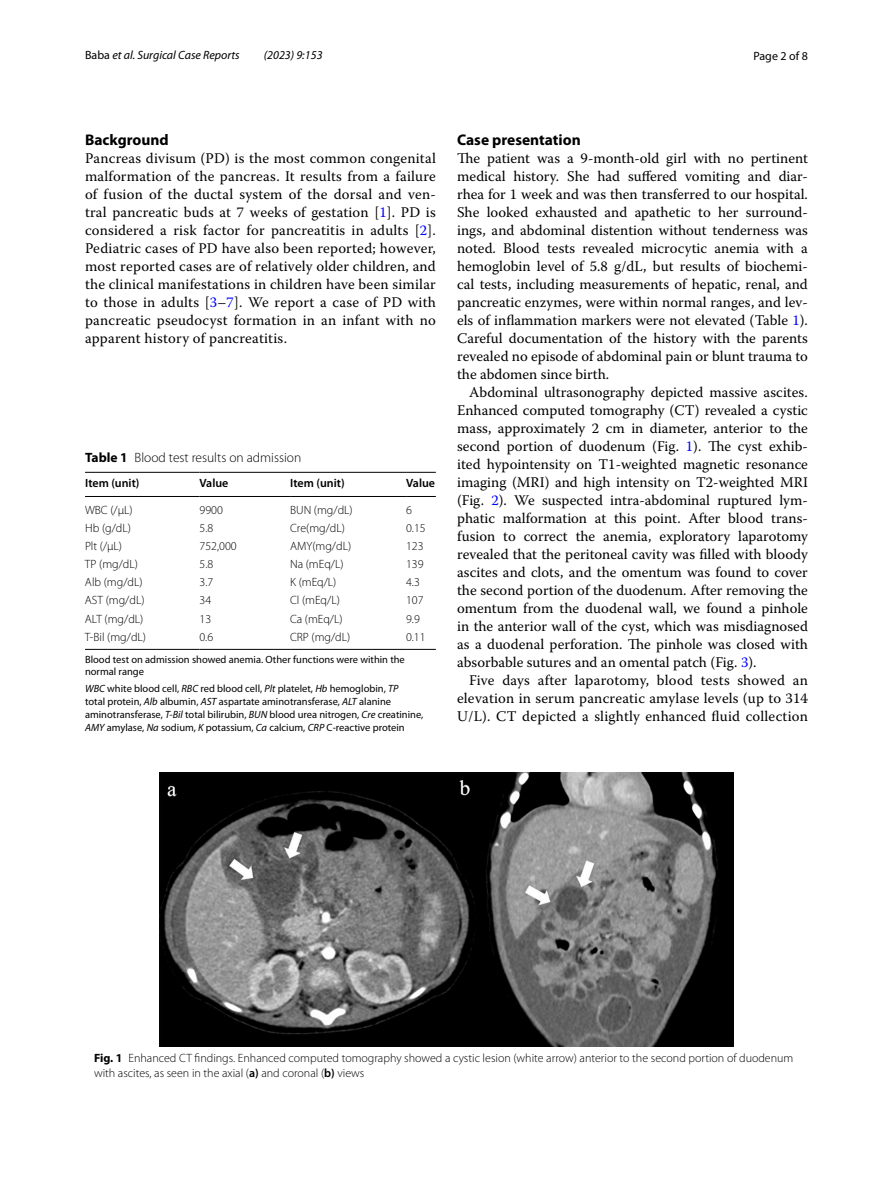
<style>
.page{position:relative;width:893px;height:1187px;background:#fff}
.page>*{position:absolute;margin:0;border:0;box-sizing:border-box;transform-origin:0 0}
.t1{font:700 15.45px "Myriad Pro";color:#000}
.t2{font:14.7px/18px "Warnock Pro";letter-spacing:.005em;color:#000;text-align:justify}
.t3{font:300 13.5px "Myriad Pro";color:#000}
.t4{font:300 12px/15px "Myriad Pro";color:#000}
.t5{font:italic 12px "Myriad Pro";color:#000}
.t6{font:600 12px "Myriad Pro";color:#000}
.t7{font:12px "Myriad Pro";color:#000}
.t8{font:10.5px/12.8px "Myriad Pro";color:#000}
.s1{font-style:normal}
.s2{color:#00f}
.s3{font-weight:700}
.s4{font-style:italic}
.s5{font-weight:600}
</style>
<div class="page">
<hr style="left:85px;top:472px;width:115px;height:1px;background:#000">
<hr style="left:85px;top:496px;width:115px;height:1px;background:#000">
<hr style="left:200px;top:472px;width:90px;height:1px;background:#000">
<hr style="left:200px;top:496px;width:90px;height:1px;background:#000">
<hr style="left:290px;top:472px;width:116px;height:1px;background:#000">
<hr style="left:290px;top:496px;width:116px;height:1px;background:#000">
<hr style="left:406px;top:472px;width:30px;height:1px;background:#000">
<hr style="left:406px;top:496px;width:30px;height:1px;background:#000">
<hr style="left:85px;top:649px;width:115px;height:1px;background:#000">
<hr style="left:200px;top:649px;width:90px;height:1px;background:#000">
<hr style="left:290px;top:649px;width:116px;height:1px;background:#000">
<hr style="left:406px;top:649px;width:30px;height:1px;background:#000">
<img style="left:160px;top:772px;width:573px;height:274px">
<p class="t5" style="left:85px;top:48px;width:156px"><span class="s1">Baba</span> et al. Surgical Case Reports</p>
<p class="t5" style="left:264px;top:48px;width:60px">(2023) 9:153</p>
<p class="t7" style="left:753px;top:48px;width:56px">Page 2 of 8</p>
<p class="t1" style="left:85px;top:129px;width:85px">Background</p>
<p class="t2" style="left:85px;top:148px;width:352px">Pancreas divisum (PD) is the most common congenital malformation of the pancreas. It results from a failure of fusion of the ductal system of the dorsal and ven&shy;tral pancreatic buds at 7 weeks of gestation [<span class="s2">1</span>]. PD is considered a risk factor for pancreatitis in adults [<span class="s2">2</span>].<br>Pediatric cases of PD have also been reported; however, most reported cases are of relatively older children, and the clinical manifestations in children have been similar to those in adults [<span class="s2">3</span>–<span class="s2">7</span>]. We report a case of PD with pancreatic pseudocyst formation in an infant with no apparent history of pancreatitis.</p>
<p class="t3" style="left:85px;top:450px;width:218px"><span class="s3">Table 1</span> Blood test results on admission</p>
<p class="t6" style="left:85px;top:475px;width:56px">Item (unit)</p>
<p class="t6" style="left:200px;top:475px;width:30px">Value</p>
<p class="t6" style="left:290px;top:475px;width:56px">Item (unit)</p>
<p class="t6" style="left:406px;top:475px;width:30px">Value</p>
<p class="t4" style="left:85px;top:502px;width:49px">WBC (/μL)</p>
<p class="t4" style="left:200px;top:502px;width:25px">9900</p>
<p class="t4" style="left:290px;top:502px;width:64px">BUN (mg/dL)</p>
<p class="t4" style="left:406px;top:502px;width:7px">6</p>
<p class="t4" style="left:85px;top:520px;width:47px">Hb (g/dL)</p>
<p class="t4" style="left:200px;top:520px;width:15px">5.8</p>
<p class="t4" style="left:290px;top:520px;width:56px">Cre(mg/dL)</p>
<p class="t4" style="left:406px;top:520px;width:21px">0.15</p>
<p class="t4" style="left:85px;top:538px;width:39px">Plt (/μL)</p>
<p class="t4" style="left:200px;top:538px;width:39px">752,000</p>
<p class="t4" style="left:290px;top:538px;width:63px">AMY(mg/dL)</p>
<p class="t4" style="left:406px;top:538px;width:19px">123</p>
<p class="t4" style="left:85px;top:556px;width:55px">TP (mg/dL)</p>
<p class="t4" style="left:199px;top:556px;width:15px">5.8</p>
<p class="t4" style="left:290px;top:556px;width:55px">Na (mEq/L)</p>
<p class="t4" style="left:406px;top:556px;width:19px">139</p>
<p class="t4" style="left:85px;top:575px;width:59px">Alb (mg/dL)</p>
<p class="t4" style="left:199px;top:575px;width:15px">3.7</p>
<p class="t4" style="left:290px;top:575px;width:48px">K (mEq/L)</p>
<p class="t4" style="left:406px;top:575px;width:15px">4.3</p>
<p class="t4" style="left:85px;top:593px;width:61px">AST (mg/dL)</p>
<p class="t4" style="left:199px;top:593px;width:13px">34</p>
<p class="t4" style="left:290px;top:593px;width:51px">Cl (mEq/L)</p>
<p class="t4" style="left:406px;top:593px;width:19px">107</p>
<p class="t4" style="left:85px;top:611px;width:60px">ALT (mg/dL)</p>
<p class="t4" style="left:199px;top:611px;width:13px">13</p>
<p class="t4" style="left:290px;top:611px;width:54px">Ca (mEq/L)</p>
<p class="t4" style="left:406px;top:611px;width:15px">9.9</p>
<p class="t4" style="left:85px;top:629px;width:63px">T-Bil (mg/dL)</p>
<p class="t4" style="left:199px;top:629px;width:15px">0.6</p>
<p class="t4" style="left:290px;top:629px;width:62px">CRP (mg/dL)</p>
<p class="t4" style="left:406px;top:629px;width:21px">0.11</p>
<p class="t8" style="left:85px;top:652px;width:321px">Blood test on admission showed anemia. Other functions were within the normal range</p>
<p class="t8" style="left:85px;top:682px;width:340px"><span class="s4">WBC</span> white blood cell, <span class="s4">RBC</span> red blood cell, <span class="s4">Plt</span> platelet, <span class="s4">Hb</span> hemoglobin, <span class="s4">TP<br></span>total protein, <span class="s4">Alb</span> albumin, <span class="s4">AST</span> aspartate aminotransferase, <span class="s4">ALT</span> alanine aminotransferase, <span class="s4">T-Bil</span> total bilirubin, <span class="s4">BUN</span> blood urea nitrogen, <span class="s4">Cre</span> creatinine, <span class="s4">AMY</span> amylase, <span class="s4">Na</span> sodium, <span class="s4">K</span> potassium, <span class="s4">Ca</span> calcium, <span class="s4">CRP</span> C-reactive protein</p>
<p class="t1" style="left:457px;top:129px;width:125px">Case presentation</p>
<p class="t2" style="left:457px;top:148px;width:352px">The patient was a 9-month-old girl with no pertinent medical history. She had suffered vomiting and diar&shy;rhea for 1 week and was then transferred to our hospital.<br>She looked exhausted and apathetic to her surround&shy;ings, and abdominal distention without tenderness was noted. Blood tests revealed microcytic anemia with a hemoglobin level of 5.8 g/dL, but results of biochemi&shy;cal tests, including measurements of hepatic, renal, and pancreatic enzymes, were within normal ranges, and lev&shy;els of inflammation markers were not elevated (Table <span class="s2">1</span>).<br>Careful documentation of the history with the parents revealed no episode of abdominal pain or blunt trauma to the abdomen since birth.</p>
<p class="t2" style="left:457px;top:382px;width:352px;text-indent:12px">Abdominal ultrasonography depicted massive ascites.<br>Enhanced computed tomography (CT) revealed a cystic mass, approximately 2 cm in diameter, anterior to the second portion of duodenum (Fig. <span class="s2">1</span>). The cyst exhib&shy;ited hypointensity on T1-weighted magnetic resonance imaging (MRI) and high intensity on T2-weighted MRI (Fig. <span class="s2">2</span>). We suspected intra-abdominal ruptured lym&shy;phatic malformation at this point. After blood trans&shy;fusion to correct the anemia, exploratory laparotomy revealed that the peritoneal cavity was filled with bloody ascites and clots, and the omentum was found to cover the second portion of the duodenum. After removing the omentum from the duodenal wall, we found a pinhole in the anterior wall of the cyst, which was misdiagnosed as a duodenal perforation. The pinhole was closed with absorbable sutures and an omental patch (Fig. <span class="s2">3</span>).</p>
<p class="t2" style="left:457px;top:670px;width:352px;text-indent:12px">Five days after laparotomy, blood tests showed an elevation in serum pancreatic amylase levels (up to 314<br>U/L). CT depicted a slightly enhanced fluid collection</p>
<p class="t4" style="left:94px;top:1050px;width:701px"><span class="s3">Fig. 1</span> Enhanced CT findings. Enhanced computed tomography showed a cystic lesion (white arrow) anterior to the second portion of duodenum with ascites, as seen in the axial (<span class="s5">a)</span> and coronal (<span class="s5">b)</span> views</p>
</div>
